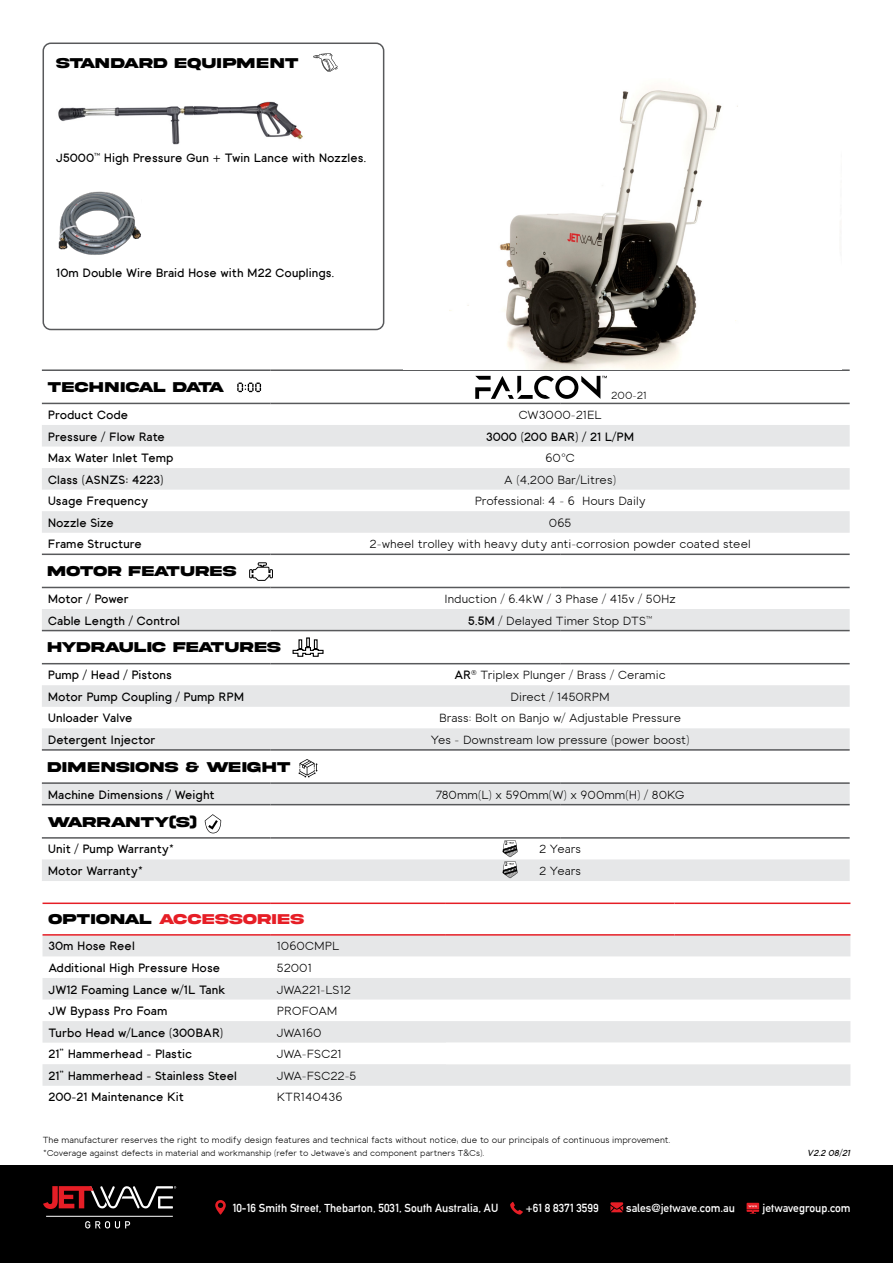
<style>
.page{position:relative;width:893px;height:1263px;background:#fff}
.page>*{position:absolute;margin:0;border:0;box-sizing:border-box;transform-origin:0 0}
.t1{font:700 15px "Akira Expanded Super";letter-spacing:.055em;color:#000}
.t2{font:700 15px "Akira Expanded Super";letter-spacing:.05em;color:#e61e26}
.t3{font:700 15px "Akira Expanded Super";color:#000}
.t4{font:600 12px "Toma Sans";color:#000}
.t5{font:12px "Toma Sans";color:#000}
.t6{font:600 12px "Toma Sans";letter-spacing:-.02em;color:#000}
.t7{font:11.55px "Alte DIN1451 Mittelschrift";color:#fff}
.t8{font:10.65px "Toma Sans";color:#000}
.t9{font:9px "Toma Sans";color:#000}
.t10{font:8.7px "Toma Sans";color:#000}
.t11{font:italic 600 8.7px "Toma Sans";color:#000}
.t12{font:700 5.25px "Arial Narrow";color:#000}
.s1{font-weight:600}
.s2{color:#000}
</style>
<div class="page">
<div style="left:0;top:1166px;width:893px;height:97px;background:#000"></div>
<svg style="left:42px;top:425px;width:808px;height:456px"></svg>
<hr style="left:42px;top:369px;width:229px;height:2px;background:#58595b">
<hr style="left:271px;top:369px;width:289px;height:2px;background:#58595b">
<hr style="left:560px;top:369px;width:290px;height:2px;background:#58595b">
<hr style="left:42px;top:403px;width:229px;height:1px;background:#58595b">
<hr style="left:271px;top:403px;width:289px;height:1px;background:#58595b">
<hr style="left:560px;top:403px;width:290px;height:1px;background:#58595b">
<hr style="left:42px;top:553px;width:229px;height:2px;background:#58595b">
<hr style="left:271px;top:553px;width:289px;height:2px;background:#58595b">
<hr style="left:560px;top:553px;width:290px;height:2px;background:#58595b">
<hr style="left:42px;top:587px;width:229px;height:1px;background:#58595b">
<hr style="left:271px;top:587px;width:289px;height:1px;background:#58595b">
<hr style="left:560px;top:587px;width:290px;height:1px;background:#58595b">
<hr style="left:42px;top:630px;width:229px;height:1px;background:#58595b">
<hr style="left:271px;top:630px;width:289px;height:1px;background:#58595b">
<hr style="left:560px;top:630px;width:290px;height:1px;background:#58595b">
<hr style="left:42px;top:663px;width:229px;height:1px;background:#58595b">
<hr style="left:271px;top:663px;width:289px;height:1px;background:#58595b">
<hr style="left:560px;top:663px;width:290px;height:1px;background:#58595b">
<hr style="left:42px;top:749px;width:229px;height:2px;background:#58595b">
<hr style="left:271px;top:749px;width:289px;height:2px;background:#58595b">
<hr style="left:560px;top:749px;width:290px;height:2px;background:#58595b">
<hr style="left:42px;top:782px;width:229px;height:2px;background:#58595b">
<hr style="left:271px;top:782px;width:289px;height:2px;background:#58595b">
<hr style="left:560px;top:782px;width:290px;height:2px;background:#58595b">
<hr style="left:42px;top:804px;width:229px;height:1px;background:#58595b">
<hr style="left:271px;top:804px;width:289px;height:1px;background:#58595b">
<hr style="left:560px;top:804px;width:290px;height:1px;background:#58595b">
<hr style="left:42px;top:837px;width:229px;height:2px;background:#58595b">
<hr style="left:271px;top:837px;width:289px;height:2px;background:#58595b">
<hr style="left:560px;top:837px;width:290px;height:2px;background:#58595b">
<svg style="left:215px;top:1200px;width:11px;height:14px"></svg>
<svg style="left:510px;top:1202px;width:13px;height:12px"></svg>
<svg style="left:747px;top:1203px;width:12px;height:10px"></svg>
<svg style="left:610px;top:1202px;width:13px;height:10px"></svg>
<div style="left:43px;top:43px;width:341px;height:287px;border:2px solid #58595b;border-radius:8px"></div>
<svg style="left:299px;top:759px;width:19px;height:18px"></svg>
<div style="left:314px;top:639px;width:4px;height:10px;border:1px solid #000"></div>
<div style="left:298px;top:639px;width:4px;height:10px;border:1px solid #000"></div>
<div style="left:306px;top:637px;width:4px;height:10px;border:1px solid #000"></div>
<svg style="left:292px;top:646px;width:32px;height:11px"></svg>
<svg style="left:249px;top:562px;width:24px;height:20px"></svg>
<svg style="left:205px;top:814px;width:16px;height:19px"></svg>
<svg style="left:237px;top:382px;width:24px;height:10px"></svg>
<svg style="left:313px;top:53px;width:25px;height:19px"></svg>
<img style="left:58px;top:191px;width:83px;height:64px">
<svg style="left:43px;top:936px;width:807px;height:150px;fill:#e6e7e8"></svg>
<svg style="left:446px;top:1043px;width:404px;height:21px"></svg>
<hr style="left:43px;top:902px;width:228px;height:2px;background:#e61e26">
<hr style="left:271px;top:902px;width:175px;height:2px;background:#e61e26">
<hr style="left:446px;top:902px;width:228px;height:2px;background:#e61e26">
<hr style="left:674px;top:902px;width:176px;height:2px;background:#e61e26">
<hr style="left:43px;top:934px;width:228px;height:2px;background:#e61e26">
<hr style="left:271px;top:934px;width:175px;height:2px;background:#e61e26">
<hr style="left:446px;top:934px;width:228px;height:2px;background:#e61e26">
<hr style="left:674px;top:934px;width:176px;height:2px;background:#e61e26">
<img style="left:58px;top:101px;width:245px;height:44px">
<hr style="left:46px;top:1216px;width:127px;height:1px;background:#fff">
<svg style="left:85px;top:1221px;width:45px;height:7px"></svg>
<svg style="left:43px;top:1186px;width:133px;height:23px"></svg>
<svg style="left:503px;top:840px;width:15px;height:38px"></svg>
<svg style="left:475px;top:376px;width:132px;height:23px"></svg>
<img style="left:449px;top:88px;width:392px;height:281px">
<p class="t1" style="left:56px;top:56px;width:244px">STANDARD EQUIPMENT</p>
<p class="t4" style="left:56px;top:148px;width:311px">J5000™ High Pressure Gun + Twin Lance with Nozzles.</p>
<p class="t4" style="left:56px;top:263px;width:280px">10m Double Wire Braid Hose with M22 Couplings.</p>
<p class="t1" style="left:48px;top:380px;width:178px">TECHNICAL DATA</p>
<p class="t4" style="left:48px;top:405px;width:82px">Product Code</p>
<p class="t5" style="left:518px;top:405px;width:85px">CW3000-21EL</p>
<p class="t4" style="left:48px;top:426px;width:119px">Pressure / Flow Rate</p>
<p class="t4" style="left:486px;top:426px;width:150px">3000 (200 BAR) / 21 L/PM</p>
<p class="t4" style="left:48px;top:448px;width:127px">Max Water Inlet Temp</p>
<p class="t5" style="left:545px;top:448px;width:31px">60°C</p>
<p class="t4" style="left:48px;top:470px;width:117px">Class (ASNZS: 4223)</p>
<p class="t5" style="left:504px;top:470px;width:113px">A (4,200 Bar/Litres)</p>
<p class="t4" style="left:48px;top:491px;width:102px">Usage Frequency</p>
<p class="t5" style="left:475px;top:491px;width:172px">Professional: 4 - 6 Hours Daily</p>
<p class="t4" style="left:48px;top:513px;width:68px">Nozzle Size</p>
<p class="t5" style="left:549px;top:513px;width:24px">065</p>
<p class="t4" style="left:48px;top:534px;width:96px">Frame Structure</p>
<p class="t5" style="left:370px;top:535px;width:383px">2-wheel trolley with heavy duty anti-corrosion powder coated steel</p>
<p class="t1" style="left:48px;top:564px;width:190px">MOTOR FEATURES</p>
<p class="t6" style="left:48px;top:589px;width:83px">Motor / Power</p>
<p class="t5" style="left:445px;top:589px;width:233px">Induction / 6.4kW / 3 Phase / 415v / 50Hz</p>
<p class="t4" style="left:48px;top:610px;width:134px">Cable Length / Control</p>
<p class="t5" style="left:468px;top:611px;width:186px"><span class="s1">5.5M</span> / Delayed Timer Stop DTS™</p>
<p class="t1" style="left:48px;top:640px;width:235px">HYDRAULIC FEATURES</p>
<p class="t4" style="left:48px;top:665px;width:126px">Pump / Head / Pistons</p>
<p class="t5" style="left:454px;top:665px;width:213px"><span class="s1">AR</span><sup>®</sup> Triplex Plunger / Brass / Ceramic</p>
<p class="t4" style="left:48px;top:687px;width:198px">Motor Pump Coupling / Pump RPM</p>
<p class="t5" style="left:510px;top:687px;width:101px">Direct / 1450RPM</p>
<p class="t4" style="left:48px;top:708px;width:86px">Unloader Valve</p>
<p class="t5" style="left:439px;top:709px;width:243px">Brass: Bolt on Banjo w/ Adjustable Pressure</p>
<p class="t4" style="left:48px;top:730px;width:109px">Detergent Injector</p>
<p class="t5" style="left:431px;top:730px;width:260px">Yes - Downstream low pressure (power boost)</p>
<p class="t1" style="left:48px;top:760px;width:244px">DIMENSIONS &amp; WEIGHT</p>
<p class="t4" style="left:48px;top:785px;width:168px">Machine Dimensions / Weight</p>
<p class="t5" style="left:435px;top:785px;width:251px">780mm(L) x 590mm(W) x 900mm(H) / 80KG</p>
<p class="t3" style="left:48px;top:814px;width:150px">WARRANTY(S)</p>
<p class="t4" style="left:48px;top:839px;width:128px">Unit / Pump Warranty*</p>
<p class="t5" style="left:539px;top:840px;width:44px">2 Years</p>
<p class="t4" style="left:48px;top:861px;width:97px">Motor Warranty*</p>
<p class="t5" style="left:539px;top:861px;width:44px">2 Years</p>
<p class="t8" style="left:611px;top:387px;width:37px">200-21</p>
<p class="t12" style="left:505px;top:839px;width:4px">2</p>
<p class="t12" style="left:505px;top:860px;width:4px">2</p>
<p class="t2" style="left:48px;top:912px;width:257px"><span class="s2">OPTIONAL</span> ACCESSORIES</p>
<p class="t4" style="left:48px;top:936px;width:88px">30m Hose Reel</p>
<p class="t5" style="left:277px;top:937px;width:64px">1060CMPL</p>
<p class="t4" style="left:48px;top:958px;width:173px">Additional High Pressure Hose</p>
<p class="t5" style="left:277px;top:958px;width:36px">52001</p>
<p class="t4" style="left:48px;top:979px;width:178px">JW12 Foaming Lance w/1L Tank</p>
<p class="t5" style="left:277px;top:980px;width:76px">JWA221-LS12</p>
<p class="t4" style="left:48px;top:1001px;width:121px">JW Bypass Pro Foam</p>
<p class="t5" style="left:277px;top:1001px;width:62px">PROFOAM</p>
<p class="t4" style="left:48px;top:1022px;width:176px">Turbo Head w/Lance (300BAR)</p>
<p class="t5" style="left:277px;top:1023px;width:46px">JWA160</p>
<p class="t4" style="left:48px;top:1044px;width:145px">21” Hammerhead - Plastic</p>
<p class="t5" style="left:277px;top:1044px;width:66px">JWA-FSC21</p>
<p class="t4" style="left:48px;top:1066px;width:190px">21” Hammerhead - Stainless Steel</p>
<p class="t5" style="left:277px;top:1066px;width:81px">JWA-FSC22-5</p>
<p class="t4" style="left:48px;top:1087px;width:137px">200-21 Maintenance Kit</p>
<p class="t5" style="left:277px;top:1087px;width:67px">KTR140436</p>
<p class="t9" style="left:43px;top:1132px;width:629px">The manufacturer reserves the right to modify design features and technical facts without notice; due to our principals of continuous improvement.</p>
<p class="t10" style="left:43px;top:1146px;width:443px">*Coverage against defects in material and workmanship (refer to Jetwave’s and component partners T&amp;Cs).</p>
<p class="t11" style="left:807px;top:1146px;width:44px">V2.2 08/21</p>
<p class="t7" style="left:233px;top:1201px;width:267px">10-16 Smith Street, Thebarton, 5031, South Australia, AU</p>
<p class="t7" style="left:526px;top:1201px;width:74px">+61 8 8371 3599</p>
<p class="t7" style="left:626px;top:1201px;width:110px">sales@jetwave.com.au</p>
<p class="t7" style="left:762px;top:1201px;width:90px">jetwavegroup.com</p>
</div>
